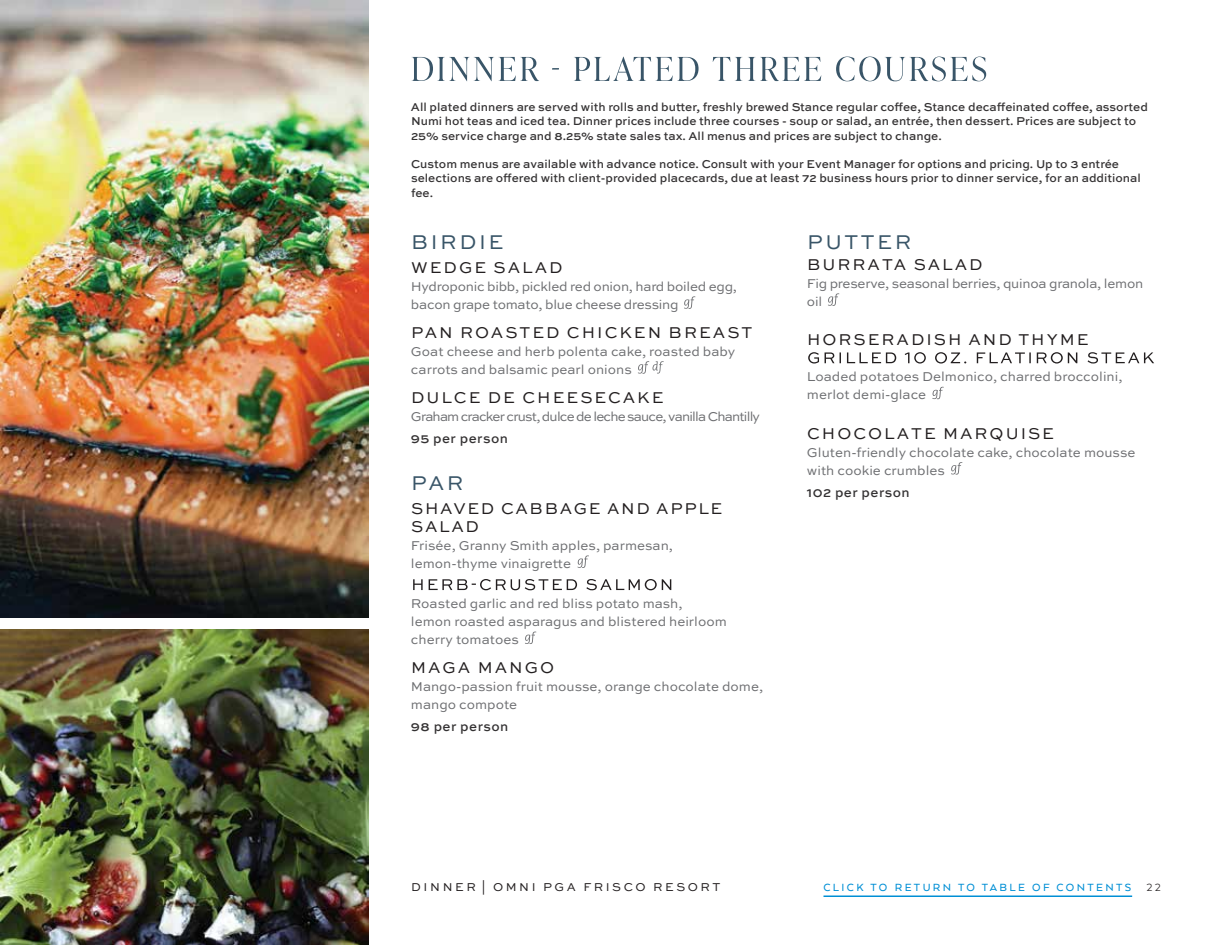
<style>
.page{position:relative;width:1215px;height:945px;background:#fff}
.page>*{position:absolute;margin:0;border:0;box-sizing:border-box;transform-origin:0 0}
.t1{font:21px "Sweet Sans Pro";letter-spacing:.12em;color:#395568}
.t2{font:16.5px "Sweet Sans Pro";letter-spacing:.12em;color:#231f20}
.t3{font:16.5px/18px "Sweet Sans Pro";letter-spacing:.1em;color:#231f20}
.t4{font:13.5px/18px "Sweet Sans Pro";color:#6d6e71}
.t5{font:13.5px/18px "Sweet Sans Pro";letter-spacing:-.02em;color:#6d6e71}
.t6{font:13.5px "Sweet Sans Pro";letter-spacing:-.06em;color:#6d6e71}
.t7{font:500 13.5px "Sweet Sans Pro";letter-spacing:.03em;color:#333132}
.t8{font:500 12px/14.2px "Sweet Sans Pro";color:#333132}
.t9{font:500 12px "Arquitecta";letter-spacing:.2em;color:#008fd5}
.t10{font:12px "Sweet Sans Pro";letter-spacing:.21em;color:#231f20}
.t11{font:12px "Arquitecta";color:#231f20}
</style>
<div class="page">
<svg style="left:1088px;top:352px;width:66px;height:12px"></svg>
<svg style="left:935px;top:352px;width:142px;height:12px"></svg>
<svg style="left:808px;top:352px;width:118px;height:12px"></svg>
<svg style="left:586px;top:579px;width:85px;height:11px"></svg>
<svg style="left:413px;top:579px;width:164px;height:11px"></svg>
<hr style="left:824px;top:896px;width:308px;height:1px;background:#008fd5">
<img style="left:0;top:0;width:369px;height:618px">
<img style="left:0;top:630px;width:369px;height:315px">
<svg style="left:836px;top:57px;width:150px;height:24px"></svg>
<svg style="left:713px;top:57px;width:108px;height:24px"></svg>
<svg style="left:412px;top:57px;width:287px;height:24px"></svg>
<svg style="left:684px;top:296px;width:11px;height:13px"></svg>
<svg style="left:638px;top:361px;width:26px;height:13px"></svg>
<svg style="left:578px;top:555px;width:11px;height:13px"></svg>
<svg style="left:525px;top:632px;width:11px;height:12px"></svg>
<svg style="left:828px;top:293px;width:11px;height:13px"></svg>
<svg style="left:932px;top:387px;width:12px;height:12px"></svg>
<svg style="left:951px;top:462px;width:11px;height:13px"></svg>
<p class="t8" style="left:411px;top:100px;width:739px">All plated dinners are served with rolls and bu°er, freshly brewed Stance regular co˜ee, Stance deca˜einated co˜ee, assorted<br>Numi hot teas and iced tea. Dinner prices include three courses - soup or salad, an entrée, then dessert. Prices are subject to<br>25% service charge and 8.25% state sales tax. All menus and prices are subject to change.</p>
<p class="t8" style="left:411px;top:157px;width:731px">Custom menus are available with advance notice. Consult with your Event Manager for options and pricing. Up to 3 entrée selections are o˜ered with client-provided placecards, due at least 72 business hours prior to dinner service, for an additional fee.</p>
<p class="t1" style="left:411px;top:226px;width:94px">BIRDIE</p>
<p class="t2" style="left:411px;top:256px;width:153px">WEDGE SALAD</p>
<p class="t5" style="left:411px;top:277px;width:328px">Hydroponic bibb, pickled red onion, hard boiled egg, bacon grape tomato, blue cheese dressing</p>
<p class="t2" style="left:411px;top:320px;width:343px">PAN ROASTED CHICKEN BREAST</p>
<p class="t4" style="left:411px;top:342px;width:326px">Goat cheese and herb polenta cake, roasted baby carrots and balsamic pearl onions</p>
<p class="t2" style="left:411px;top:385px;width:254px">DULCE DE CHEESECAKE</p>
<p class="t6" style="left:411px;top:406px;width:351px">Graham cracker crust, dulce de leche sauce, vanilla Chantilly</p>
<p class="t7" style="left:411px;top:429px;width:98px">95 per person</p>
<p class="t1" style="left:411px;top:468px;width:54px">PAR</p>
<p class="t3" style="left:411px;top:499px;width:313px">SHAVED CABBAGE AND APPLE<br>SALAD</p>
<p class="t4" style="left:411px;top:536px;width:264px">Frisée, Granny Smith apples, parmesan, lemon-thyme vinaigre˜e</p>
<p class="t4" style="left:411px;top:594px;width:317px">Roasted garlic and red bliss potato mash,<br>lemon roasted asparagus and blistered heirloom cherry tomatoes</p>
<p class="t2" style="left:411px;top:656px;width:144px">MAGA MANGO</p>
<p class="t4" style="left:411px;top:677px;width:354px">Mango-passion fruit mousse, orange chocolate dome, mango compote</p>
<p class="t7" style="left:411px;top:717px;width:99px">98 per person</p>
<p class="t1" style="left:807px;top:226px;width:106px">PUTTER</p>
<p class="t2" style="left:807px;top:253px;width:177px">BURRATA SALAD</p>
<p class="t5" style="left:807px;top:274px;width:338px">Fig preserve, seasonal berries, quinoa granola, lemon oil</p>
<p class="t2" style="left:807px;top:328px;width:283px">HORSERADISH AND THYME</p>
<p class="t4" style="left:807px;top:367px;width:317px">Loaded potatoes Delmonico, charred broccolini, merlot demi-glace</p>
<p class="t2" style="left:807px;top:421px;width:248px">CHOCOLATE MARQUISE</p>
<p class="t4" style="left:807px;top:443px;width:330px">Gluten-friendly chocolate cake, chocolate mousse with cookie crumbles</p>
<p class="t7" style="left:807px;top:483px;width:104px">102 per person</p>
<p class="t10" style="left:411px;top:879px;width:311px">DINNER | OMNI PGA FRISCO RESORT</p>
<p class="t9" style="left:823px;top:880px;width:309px">CLICK TO RETURN TO TABLE OF CONTENTS</p>
<p class="t11" style="left:1146px;top:880px;width:16px">22</p>
</div>
